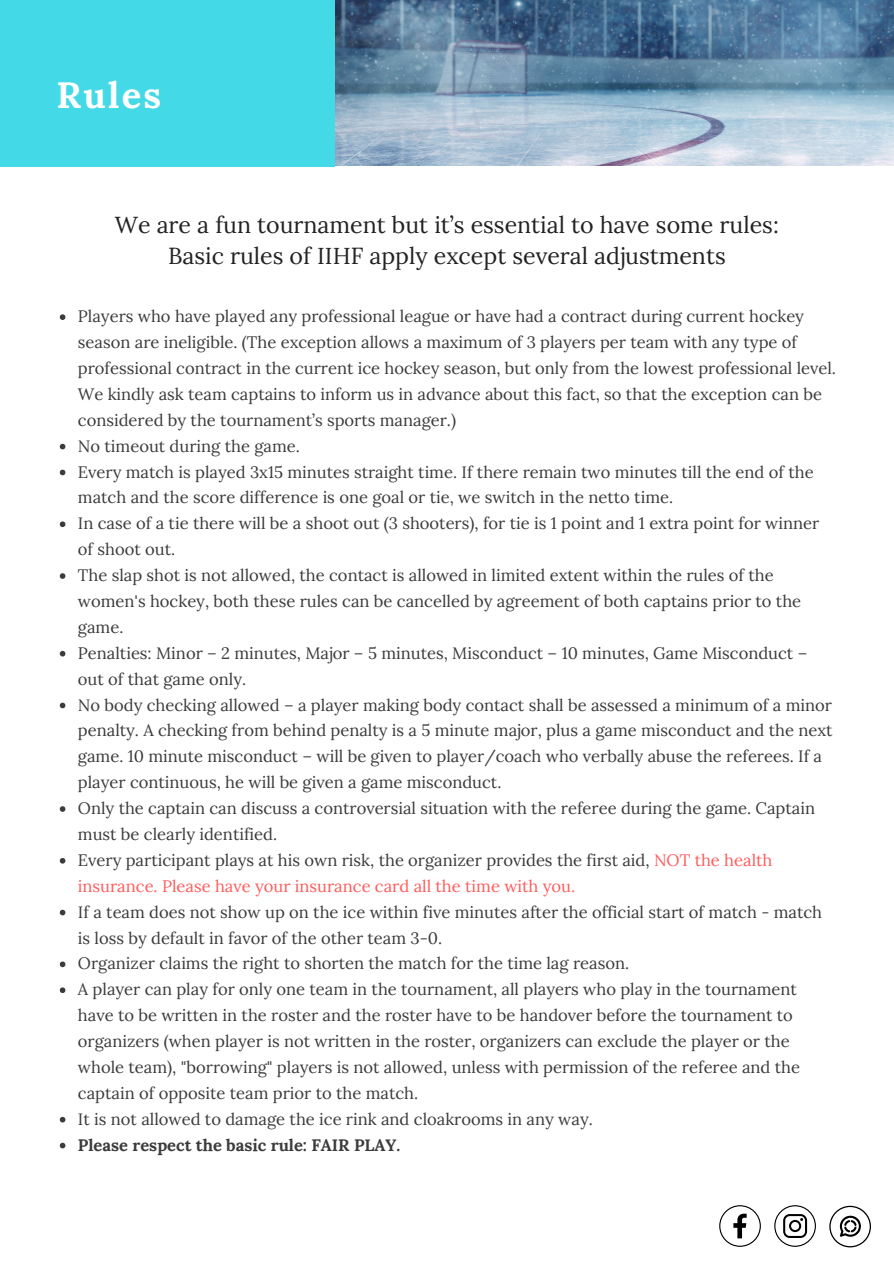
<style>
.page{position:relative;width:894px;height:1264px;background:#fff}
.page>*{position:absolute;margin:0;border:0;box-sizing:border-box;transform-origin:0 0}
.t1{font:700 36.45px "Lora";letter-spacing:.06em;color:#fff}
.t2{font:23.1px/31.5px "Lora";color:#222;text-align:center}
.t3{font:16.5px/25.8px "Lora";color:#3b3b3b}
.t4{font:700 16.5px "Lora";color:#3b3b3b}
.s1{color:#ff5c5c}
</style>
<div class="page">
<img style="left:334px;top:0;width:559px;height:166px">
<svg style="left:60px;top:314px;width:5px;height:6px"></svg>
<svg style="left:60px;top:444px;width:5px;height:5px"></svg>
<svg style="left:60px;top:469px;width:5px;height:6px"></svg>
<svg style="left:60px;top:521px;width:5px;height:6px"></svg>
<svg style="left:60px;top:573px;width:5px;height:6px"></svg>
<svg style="left:60px;top:651px;width:5px;height:5px"></svg>
<svg style="left:60px;top:702px;width:5px;height:6px"></svg>
<svg style="left:60px;top:806px;width:5px;height:5px"></svg>
<svg style="left:60px;top:858px;width:5px;height:5px"></svg>
<svg style="left:60px;top:909px;width:5px;height:6px"></svg>
<svg style="left:60px;top:961px;width:5px;height:6px"></svg>
<svg style="left:60px;top:987px;width:5px;height:6px"></svg>
<svg style="left:60px;top:1116px;width:5px;height:6px"></svg>
<svg style="left:60px;top:1142px;width:5px;height:6px"></svg>
<div style="left:0;top:0;width:334px;height:167px;background:#44d9e6"></div>
<svg style="left:719px;top:1205px;width:41px;height:41px"></svg>
<svg style="left:774px;top:1205px;width:41px;height:41px"></svg>
<svg style="left:829px;top:1205px;width:41px;height:42px"></svg>
<h1 class="t1" style="left:56px;top:71px;width:106px">Rules</h1>
<h2 class="t2" style="left:115px;top:208px;width:665px">We are a fun tournament but it’s essential to have some rules:<br>Basic rules of IIHF apply except several adjustments</h2>
<p class="t3" style="left:78px;top:303px;width:759px">Players who have played any professional league or have had a contract during current hockey season are ineligible. (The exception allows a maximum of 3 players per team with any type of professional contract in the current ice hockey season, but only from the lowest professional level.<br>We kindly ask team captains to inform us in advance about this fact, so that the exception can be considered by the tournament’s sports manager.)<br>No timeout during the game.<br>Every match is played 3x15 minutes straight time. If there remain two minutes till the end of the match and the score difference is one goal or tie, we switch in the netto time.<br>In case of a tie there will be a shoot out (3 shooters), for tie is 1 point and 1 extra point for winner of shoot out.<br>The slap shot is not allowed, the contact is allowed in limited extent within the rules of the women's hockey, both these rules can be cancelled by agreement of both captains prior to the game.<br>Penalties: Minor – 2 minutes, Major – 5 minutes, Misconduct – 10 minutes, Game Misconduct – out of that game only.<br>No body checking allowed – a player making body contact shall be assessed a minimum of a minor penalty. A checking from behind penalty is a 5 minute major, plus a game misconduct and the next game. 10 minute misconduct – will be given to player/coach who verbally abuse the referees. If a player continuous, he will be given a game misconduct.<br>Only the captain can discuss a controversial situation with the referee during the game. Captain must be clearly identified.<br>Every participant plays at his own risk, the organizer provides the first aid, <span class="s1">NOT the health insurance. Please have your insurance card all the time with you.</span></p>
<p class="t3" style="left:78px;top:898px;width:745px">If a team does not show up on the ice within five minutes after the official start of match - match is loss by default in favor of the other team 3-0.<br>Organizer claims the right to shorten the match for the time lag reason.<br>A player can play for only one team in the tournament, all players who play in the tournament have to be written in the roster and the roster have to be handover before the tournament to organizers (when player is not written in the roster, organizers can exclude the player or the whole team), "borrowing" players is not allowed, unless with permission of the referee and the captain of opposite team prior to the match.<br>It is not allowed to damage the ice rink and cloakrooms in any way.</p>
<p class="t4" style="left:78px;top:1133px;width:324px">Please respect the basic rule: FAIR PLAY.</p>
</div>
